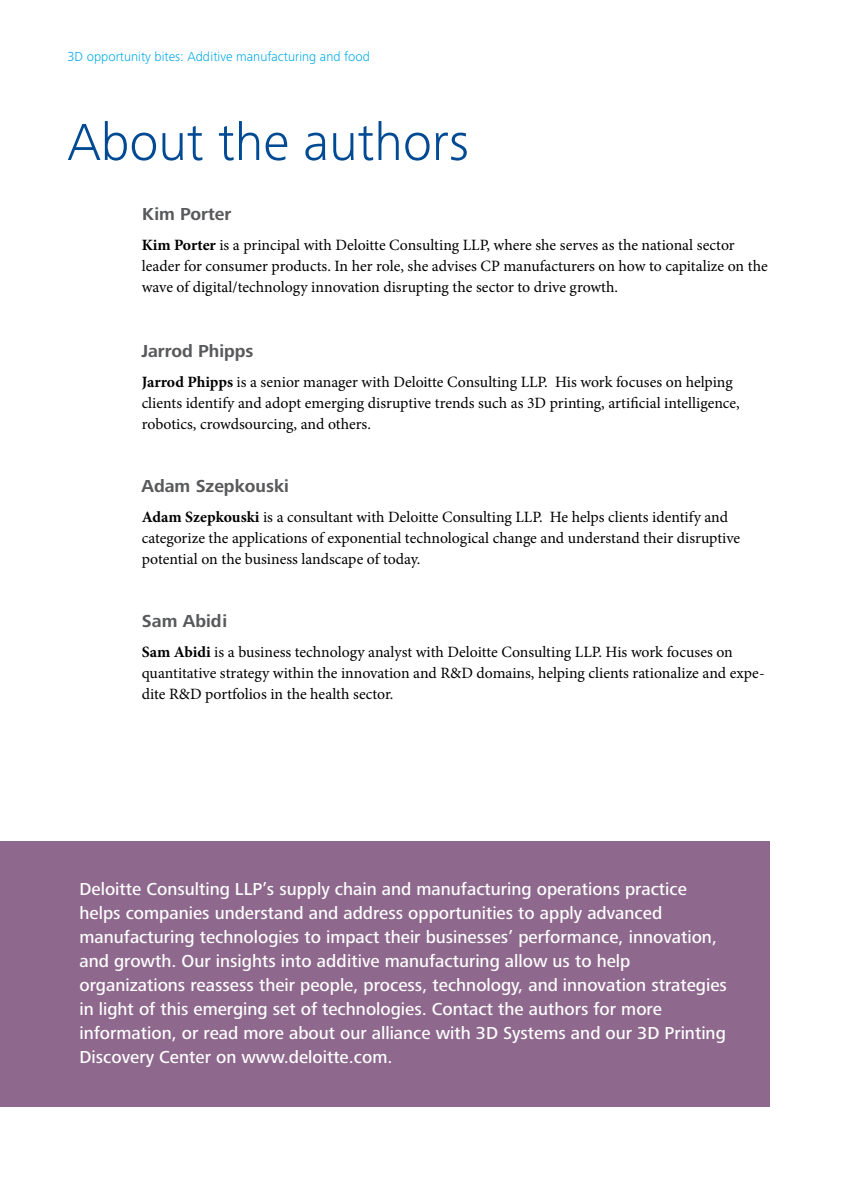
<style>
.page{position:relative;width:864px;height:1188px;background:#fff}
.page>*{position:absolute;margin:0;border:0;box-sizing:border-box;transform-origin:0 0}
.t1{font:300 54px "Frutiger Next Pro";color:#004a94}
.t2{font:500 18px/24px "Frutiger Next Pro";color:#fff}
.t3{font:700 18px "Frutiger Next Pro";color:#58595b}
.t4{font:15.75px/21px "Minion Pro";letter-spacing:-.005em;color:#000}
.t5{font:300 13.5px "Frutiger Next Pro";color:#00aae7}
.s1{font-weight:700}
</style>
<div class="page">
<div style="left:0;top:841px;width:770px;height:266px;background:#8e688d"></div>
<p class="t5" style="left:68px;top:49px;width:304px">3D opportunity bites: Additive manufacturing and food</p>
<h1 class="t1" style="left:68px;top:111px;width:403px">About the authors</h1>
<p class="t3" style="left:142px;top:204px;width:91px">Kim Porter</p>
<p class="t4" style="left:142px;top:235px;width:628px"><span class="s1">Kim Porter</span> is a principal with Deloitte Consulting LLP, where she serves as the national sector leader for consumer products. In her role, she advises CP manufacturers on how to capitalize on the wave of digital/technology innovation disrupting the sector to drive growth.</p>
<p class="t3" style="left:142px;top:340px;width:114px">Jarrod Phipps</p>
<p class="t4" style="left:142px;top:371px;width:600px"><span class="s1">Jarrod Phipps</span> is a senior manager with Deloitte Consulting LLP. His work focuses on helping clients identify and adopt emerging disruptive trends such as 3D printing, artificial intelligence, robotics, crowdsourcing, and others.</p>
<p class="t3" style="left:141px;top:475px;width:149px">Adam Szepkouski</p>
<p class="t4" style="left:142px;top:506px;width:600px"><span class="s1">Adam Szepkouski</span> is a consultant with Deloitte Consulting LLP. He helps clients identify and categorize the applications of exponential technological change and understand their disruptive potential on the business landscape of today.</p>
<p class="t3" style="left:142px;top:610px;width:87px">Sam Abidi</p>
<p class="t4" style="left:142px;top:641px;width:624px"><span class="s1">Sam Abidi</span> is a business technology analyst with Deloitte Consulting LLP. His work focuses on quantitative strategy within the innovation and R&amp;D domains, helping clients rationalize and expe&shy;dite R&amp;D portfolios in the health sector.</p>
<p class="t2" style="left:80px;top:877px;width:649px">Deloitte Consulting LLP’s supply chain and manufacturing operations practice helps companies understand and address opportunities to apply advanced manufacturing technologies to impact their businesses’ performance, innovation, and growth. Our insights into additive manufacturing allow us to help organizations reassess their people, process, technology, and innovation strategies in light of this emerging set of technologies. Contact the authors for more information, or read more about our alliance with 3D Systems and our 3D Printing Discovery Center on www.deloitte.com.</p>
</div>
